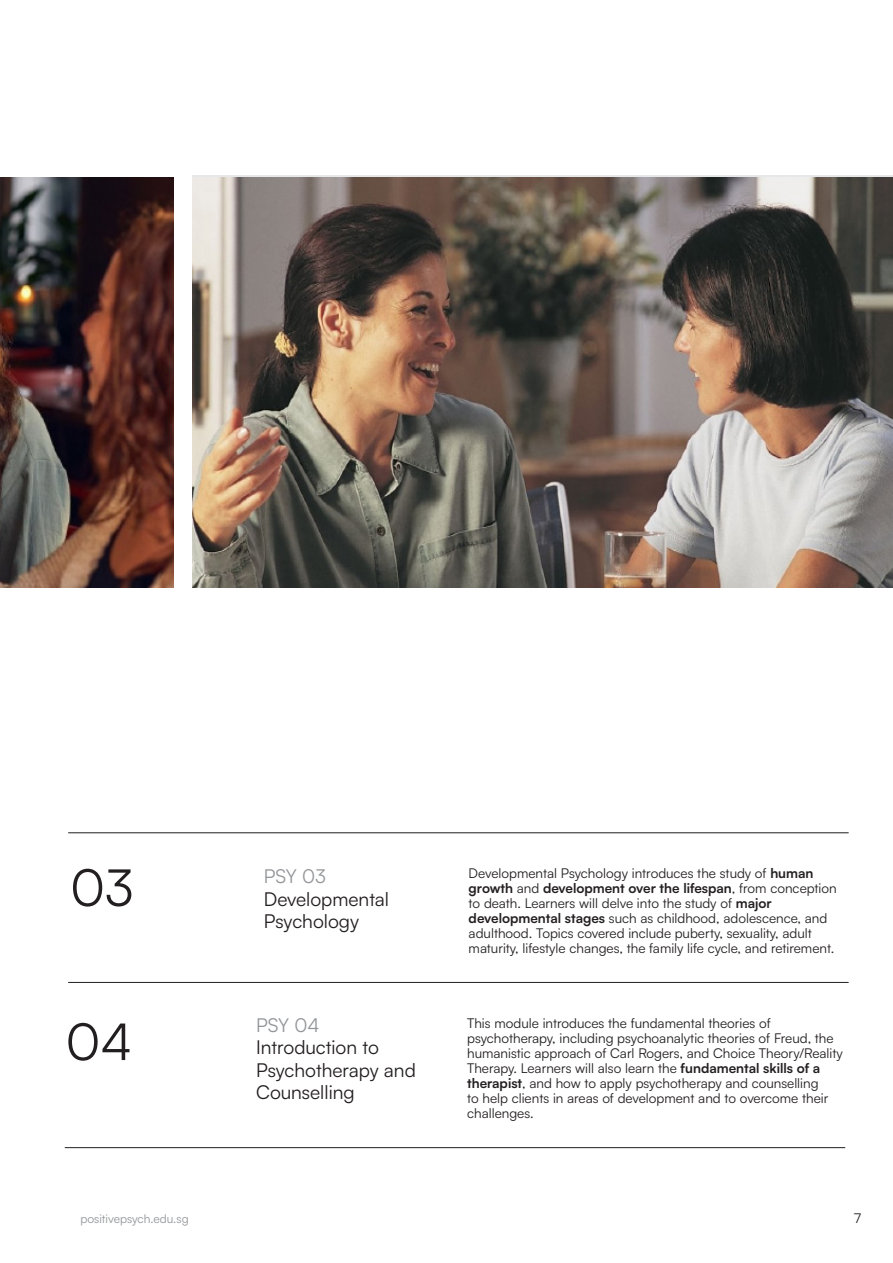
<style>
.page{position:relative;width:893px;height:1263px;background:#fff}
.page>*{position:absolute;margin:0;border:0;box-sizing:border-box;transform-origin:0 0}
._34_72_Header_Black{font:51px "Satoshi";color:#231f20}
._12_75_15_Header_Black{font:19.2px/22.5px "Satoshi";color:#231f20}
._12_75_15_Header_Black-2{font:19.2px "Satoshi";letter-spacing:-.005em;color:#939598}
._9_10_Text_Black{font:13.5px/15px "Satoshi";color:#231f20}
._8_9_5_Small_Text_Grey{font:12px "Satoshi";color:#939598}
.s1{font-weight:700}
</style>
<div class="page">
<hr style="left:68px;top:982px;width:781px;height:1px;background:#231f20">
<hr style="left:65px;top:1147px;width:780px;height:1px;background:#231f20">
<img style="left:0;top:177px;width:173px;height:411px">
<img style="left:192px;top:177px;width:701px;height:411px">
<hr style="left:68px;top:832px;width:781px;height:1px;background:#231f20">
<p class="_34_72_Header_Black" style="left:70px;top:853px;width:65px">03</p>
<p class="_9_10_Text_Black" style="left:469px;top:865px;width:370px">Developmental Psychology introduces the study of <span class="s1">human growth</span> and <span class="s1">development over the lifespan</span>, from conception to death. Learners will delve into the study of <span class="s1">major developmental stages</span> such as childhood, adolescence, and adulthood. Topics covered include puberty, sexuality, adult maturity, lifestyle changes, the family life cycle, and retirement.</p>
<p class="_12_75_15_Header_Black-2" style="left:264px;top:864px;width:64px">PSY 03</p>
<p class="_12_75_15_Header_Black" style="left:264px;top:887px;width:127px">Developmental<br>Psychology</p>
<p class="_34_72_Header_Black" style="left:66px;top:1008px;width:68px">04</p>
<p class="_12_75_15_Header_Black-2" style="left:256px;top:1012px;width:65px">PSY 04</p>
<p class="_12_75_15_Header_Black" style="left:256px;top:1035px;width:161px">Introduction to<br>Psychotherapy and<br>Counselling</p>
<p class="_9_10_Text_Black" style="left:467px;top:1015px;width:377px">This module introduces the fundamental theories of psychotherapy, including psychoanalytic theories of Freud, the humanistic approach of Carl Rogers, and Choice Theory/Reality Therapy. Learners will also learn the <span class="s1">fundamental skills of a therapist</span>, and how to apply psychotherapy and counselling<br>to help clients in areas of development and to overcome their challenges.</p>
<p class="_8_9_5_Small_Text_Grey" style="left:80px;top:1210px;width:110px">positivepsych.edu.sg</p>
<p class="_9_10_Text_Black" style="left:854px;top:1210px;width:8px">7</p>
</div>
